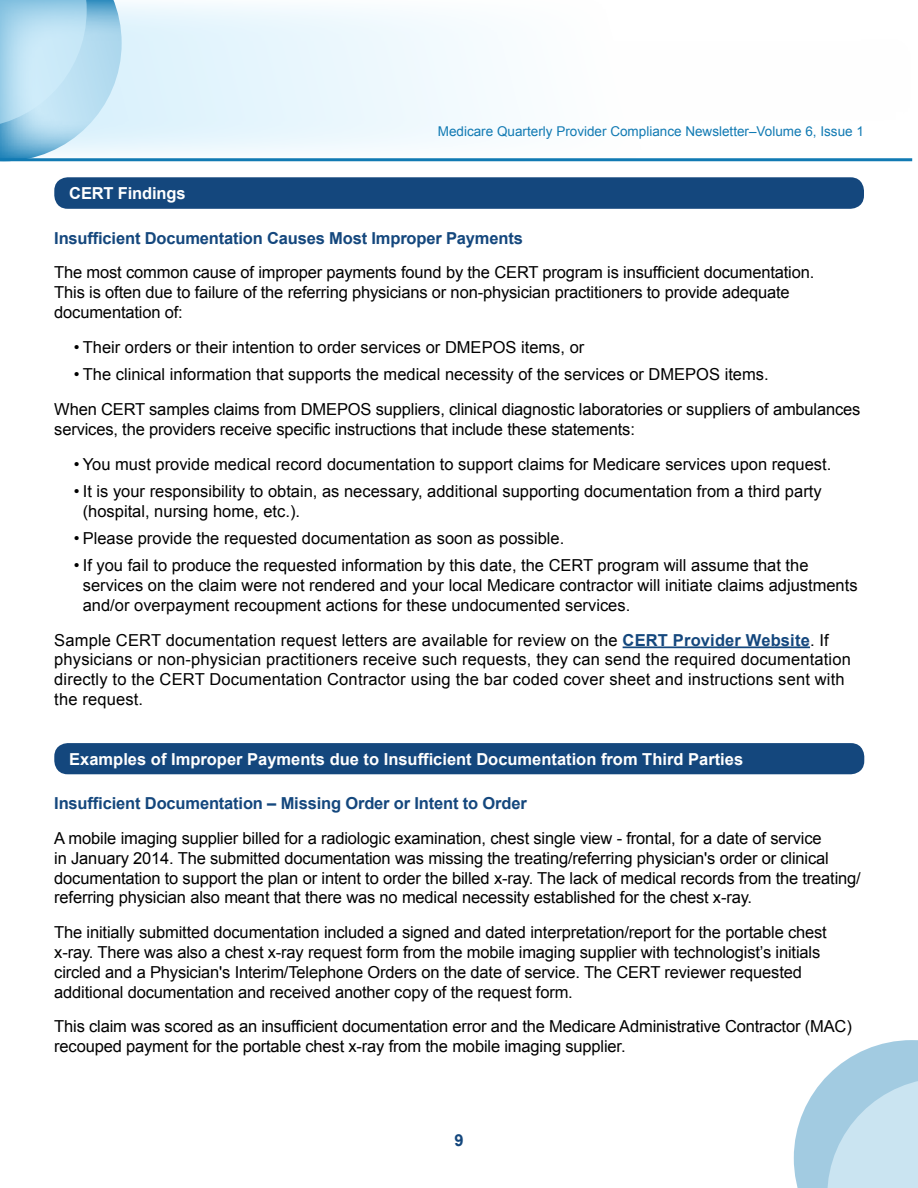
<style>
.page{position:relative;width:918px;height:1188px;background:#fff}
.page>*{position:absolute;margin:0;border:0;box-sizing:border-box;transform-origin:0 0}
.TEXT{font:16.5px/19.8px "Arial";letter-spacing:-.01em;color:#000}
.TEXT-2{font:16.5px/19.8px "Arial";letter-spacing:.01em;color:#000}
.TEXT-3{font:700 16.5px "Arial";letter-spacing:-.01em;color:#14477d}
.t1{font:700 16.5px "Arial";color:#fff}
.t2{font:13.5px "Arial";color:#117ab3}
.s1{font-weight:700;color:#14477d}
</style>
<div class="page">
<svg style="left:794px;top:1040px;width:124px;height:148px"></svg>
<svg style="left:0;top:0;width:913px;height:161px;fill:#f6fbfe"></svg>
<hr style="left:0;top:158px;width:912px;height:3px;background:#117ab3">
<hr style="left:623px;top:646px;width:187px;height:2px;background:#14477d">
<div style="left:54px;top:177px;width:810px;height:32px;background:#14477d;border-radius:14px"></div>
<div style="left:54px;top:743px;width:810px;height:31px;background:#14477d;border-radius:13px"></div>
<p class="t2" style="left:438px;top:123px;width:428px">Medicare Quarterly Provider Compliance Newsletter–Volume 6, Issue 1</p>
<p class="t1" style="left:69px;top:182px;width:118px">CERT Findings</p>
<p class="TEXT-3" style="left:54px;top:227px;width:470px">Insufficient Documentation Causes Most Improper Payments</p>
<p class="TEXT" style="left:54px;top:263px;width:762px">The most common cause of improper payments found by the CERT program is insufficient documentation.<br>This is often due to failure of the referring physicians or non-physician practitioners to provide adequate documentation of:</p>
<p class="TEXT" style="left:74px;top:337px;width:512px">• Their orders or their intention to order services or DMEPOS items, or</p>
<p class="TEXT" style="left:74px;top:365px;width:696px">• The clinical information that supports the medical necessity of the services or DMEPOS items.</p>
<p class="TEXT" style="left:54px;top:399px;width:808px">When CERT samples claims from DMEPOS suppliers, clinical diagnostic laboratories or suppliers of ambulances services, the providers receive specific instructions that include these statements:</p>
<p class="TEXT" style="left:74px;top:454px;width:759px">• You must provide medical record documentation to support claims for Medicare services upon request.</p>
<p class="TEXT" style="left:83px;top:481px;width:740px;text-indent:-9px">• It is your responsibility to obtain, as necessary, additional supporting documentation from a third party (hospital, nursing home, etc.).</p>
<p class="TEXT" style="left:74px;top:528px;width:492px">• Please provide the requested documentation as soon as possible.</p>
<p class="TEXT" style="left:83px;top:556px;width:776px;text-indent:-9px">• If you fail to produce the requested information by this date, the CERT program will assume that the services on the claim were not rendered and your local Medicare contractor will initiate claims adjustments and/or overpayment recoupment actions for these undocumented services.</p>
<p class="TEXT-2" style="left:54px;top:630px;width:798px">Sample CERT documentation request letters are available for review on the <span class="s1">CERT Provider Website</span>. If physicians or non-physician practitioners receive such requests, they can send the required documentation directly to the CERT Documentation Contractor using the bar coded cover sheet and instructions sent with the request.</p>
<p class="t1" style="left:69px;top:748px;width:675px">Examples of Improper Payments due to Insufficient Documentation from Third Parties</p>
<p class="TEXT-3" style="left:54px;top:792px;width:474px">Insufficient Documentation – Missing Order or Intent to Order</p>
<p class="TEXT" style="left:54px;top:828px;width:808px">A mobile imaging supplier billed for a radiologic examination, chest single view - frontal, for a date of service<br>in January 2014. The submitted documentation was missing the treating/referring physician's order or clinical documentation to support the plan or intent to order the billed x-ray. The lack of medical records from the treating/ referring physician also meant that there was no medical necessity established for the chest x-ray.</p>
<p class="TEXT" style="left:54px;top:923px;width:774px">The initially submitted documentation included a signed and dated interpretation/report for the portable chest x-ray. There was also a chest x-ray request form from the mobile imaging supplier with technologist’s initials circled and a Physician's Interim/Telephone Orders on the date of service. The CERT reviewer requested additional documentation and received another copy of the request form.</p>
<p class="TEXT" style="left:54px;top:1017px;width:799px">This claim was scored as an insufficient documentation error and the Medicare Administrative Contractor (MAC) recouped payment for the portable chest x-ray from the mobile imaging supplier.</p>
<p class="TEXT-3" style="left:454px;top:1129px;width:11px">9</p>
</div>
